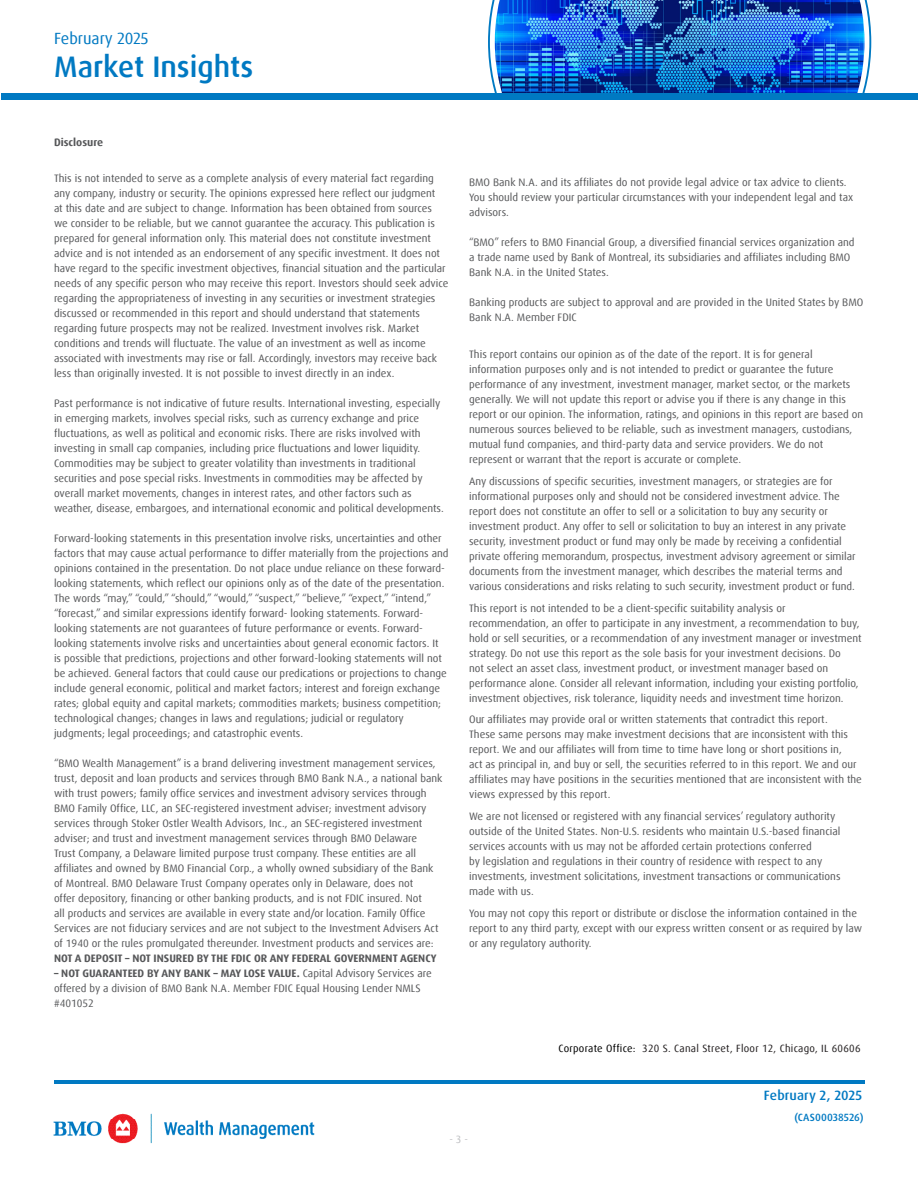
<style>
.page{position:relative;width:918px;height:1188px;background:#fff}
.page>*{position:absolute;margin:0;border:0;box-sizing:border-box;transform-origin:0 0}
.t1{font:500 29.7px "Dax Pro";color:#0079c2}
.t2{font:16.2px "Dax Pro";color:#0079c2}
.CTA_Variable{font:500 13.5px "Dax OT";letter-spacing:.01em;color:#0079c2}
.t3{font:10.8px/15px "Dax Offc Pro";color:#57585a}
.t4{font:700 10.8px "Dax Offc Pro";color:#57585a}
.t5{font:10.5px "Dax Offc Pro";letter-spacing:.025em;color:#231f20}
.CTA_Variable-2{font:500 10.5px "Dax OT";letter-spacing:.01em;color:#0079c2}
.t6{font:10.5px "Dax Offc Pro";color:#bcbdc0}
.s1{font-weight:700}
.s2{color:#000}
</style>
<div class="page">
<img style="left:495px;top:0;width:370px;height:93px">
<div style="left:1px;top:93px;width:917px;height:7px;background:#0079c2"></div>
<img style="left:53px;top:1113px;width:262px;height:31px">
<hr style="left:55px;top:1080px;width:810px;height:3px;background:#0079c2">
<h2 class="t2" style="left:54px;top:28px;width:96px">February 2025</h2>
<h1 class="t1" style="left:54px;top:48px;width:201px">Market Insights</h1>
<p class="t4" style="left:54px;top:136px;width:51px">Disclosure</p>
<p class="t3" style="left:54px;top:170px;width:396px">This is not intended to serve as a complete analysis of every material fact regarding any company, industry or security. The opinions expressed here reflect our judgment<br>at this date and are subject to change. Information has been obtained from sources we consider to be reliable, but we cannot guarantee the accuracy. This publication is prepared for general information only. This material does not constitute investment advice and is not intended as an endorsement of any specific investment. It does not have regard to the specific investment objectives, financial situation and the particular needs of any specific person who may receive this report. Investors should seek advice regarding the appropriateness of investing in any securities or investment strategies discussed or recommended in this report and should understand that statements regarding future prospects may not be realized. Investment involves risk. Market conditions and trends will fluctuate. The value of an investment as well as income associated with investments may rise or fall. Accordingly, investors may receive back less than originally invested. It is not possible to invest directly in an index.</p>
<p class="t3" style="left:54px;top:395px;width:391px">Past performance is not indicative of future results. International investing, especially in emerging markets, involves special risks, such as currency exchange and price fluctuations, as well as political and economic risks. There are risks involved with investing in small cap companies, including price fluctuations and lower liquidity.<br>Commodities may be subject to greater volatility than investments in traditional securities and pose special risks. Investments in commodities may be affected by overall market movements, changes in interest rates, and other factors such as weather, disease, embargoes, and international economic and political developments.</p>
<p class="t3" style="left:54px;top:530px;width:396px">Forward-looking statements in this presentation involve risks, uncertainties and other factors that may cause actual performance to differ materially from the projections and opinions contained in the presentation. Do not place undue reliance on these forward&shy;looking statements, which reflect our opinions only as of the date of the presentation.<br>The words “may,” “could,” “should,” “would,” “suspect,” “believe,” “expect,” “intend,” “forecast,” and similar expressions identify forward- looking statements. Forward&shy;looking statements are not guarantees of future performance or events. Forward&shy;looking statements involve risks and uncertainties about general economic factors. It<br>is possible that predictions, projections and other forward-looking statements will not be achieved. General factors that could cause our predications or projections to change include general economic, political and market factors; interest and foreign exchange rates; global equity and capital markets; commodities markets; business competition; technological changes; changes in laws and regulations; judicial or regulatory judgments; legal proceedings; and catastrophic events.</p>
<p class="t3" style="left:54px;top:755px;width:390px">“BMO Wealth Management” is a brand delivering investment management services, trust, deposit and loan products and services through BMO Bank N.A., a national bank with trust powers; family office services and investment advisory services through BMO Family Office, LLC, an SEC-registered investment adviser; investment advisory services through Stoker Ostler Wealth Advisors, Inc., an SEC-registered investment adviser; and trust and investment management services through BMO Delaware<br>Trust Company, a Delaware limited purpose trust company. These entities are all affiliates and owned by BMO Financial Corp., a wholly owned subsidiary of the Bank of Montreal. BMO Delaware Trust Company operates only in Delaware, does not<br>offer depository, financing or other banking products, and is not FDIC insured. Not<br>all products and services are available in every state and/or location. Family Office Services are not fiduciary services and are not subject to the Investment Advisers Act of 1940 or the rules promulgated thereunder. Investment products and services are:</p>
<p class="t4" style="left:54px;top:951px;width:384px">NOT A DEPOSIT – NOT INSURED BY THE FDIC OR ANY FEDERAL GOVERNMENT AGENCY</p>
<p class="t3" style="left:54px;top:965px;width:379px"><span class="s1">– NOT GUARANTEED BY ANY BANK – MAY LOSE VALUE.</span> Capital Advisory Services are offered by a division of BMO Bank N.A. Member FDIC Equal Housing Lender NMLS #401052</p>
<p class="t3" style="left:469px;top:175px;width:386px">BMO Bank N.A. and its affiliates do not provide legal advice or tax advice to clients.<br>You should review your particular circumstances with your independent legal and tax advisors.</p>
<p class="t3" style="left:469px;top:235px;width:387px">“BMO” refers to BMO Financial Group, a diversified financial services organization and a trade name used by Bank of Montreal, its subsidiaries and affiliates including BMO<br>Bank N.A. in the United States.</p>
<p class="t3" style="left:469px;top:295px;width:396px">Banking products are subject to approval and are provided in the United States by BMO<br>Bank N.A. Member FDIC</p>
<p class="t3" style="left:469px;top:347px;width:396px">This report contains our opinion as of the date of the report. It is for general information purposes only and is not intended to predict or guarantee the future performance of any investment, investment manager, market sector, or the markets generally. We will not update this report or advise you if there is any change in this report or our opinion. The information, ratings, and opinions in this report are based on numerous sources believed to be reliable, such as investment managers, custodians, mutual fund companies, and third-party data and service providers. We do not represent or warrant that the report is accurate or complete.</p>
<p class="t3" style="left:469px;top:474px;width:388px">Any discussions of specific securities, investment managers, or strategies are for informational purposes only and should not be considered investment advice. The report does not constitute an offer to sell or a solicitation to buy any security or investment product. Any offer to sell or solicitation to buy an interest in any private security, investment product or fund may only be made by receiving a confidential private offering memorandum, prospectus, investment advisory agreement or similar documents from the investment manager, which describes the material terms and various considerations and risks relating to such security, investment product or fund.</p>
<p class="t3" style="left:469px;top:600px;width:394px">This report is not intended to be a client-specific suitability analysis or recommendation, an offer to participate in any investment, a recommendation to buy, hold or sell securities, or a recommendation of any investment manager or investment strategy. Do not use this report as the sole basis for your investment decisions. Do<br>not select an asset class, investment product, or investment manager based on performance alone. Consider all relevant information, including your existing portfolio, investment objectives, risk tolerance, liquidity needs and investment time horizon.</p>
<p class="t3" style="left:469px;top:712px;width:394px">Our affiliates may provide oral or written statements that contradict this report.<br>These same persons may make investment decisions that are inconsistent with this report. We and our affiliates will from time to time have long or short positions in,<br>act as principal in, and buy or sell, the securities referred to in this report. We and our affiliates may have positions in the securities mentioned that are inconsistent with the views expressed by this report.</p>
<p class="t3" style="left:469px;top:809px;width:373px">We are not licensed or registered with any financial services’ regulatory authority outside of the United States. Non-U.S. residents who maintain U.S.-based financial services accounts with us may not be afforded certain protections conferred<br>by legislation and regulations in their country of residence with respect to any investments, investment solicitations, investment transactions or communications made with us.</p>
<p class="t3" style="left:469px;top:906px;width:394px">You may not copy this report or distribute or disclose the information contained in the report to any third party, except with our express written consent or as required by law or any regulatory authority.</p>
<p class="t5" style="left:559px;top:1042px;width:304px"><span class="s2">Corporate Office:</span> 320 S. Canal Street, Floor 12, Chicago, IL 60606</p>
<p class="CTA_Variable" style="left:764px;top:1087px;width:100px">February 2, 2025</p>
<p class="CTA_Variable-2" style="left:794px;top:1111px;width:71px">(CAS00038526)</p>
<p class="t6" style="left:449px;top:1132px;width:20px">- 3 -</p>
</div>
